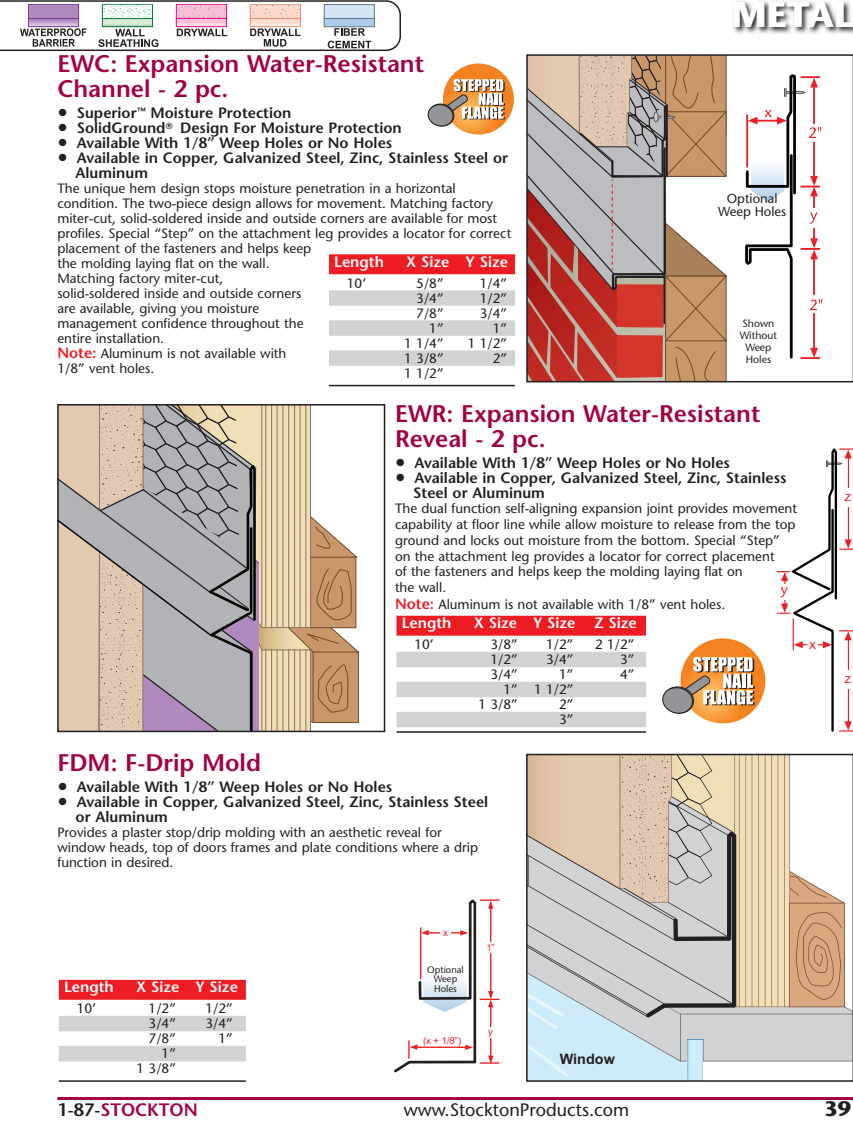
<style>
.page{position:relative;width:853px;height:1121px;background:#fff}
.page>*{position:absolute;margin:0;border:0;box-sizing:border-box;transform-origin:0 0}
.t1{font:700 36px "Stone Sans";color:#fff}
.t2{font:600 24px/25.5px "Stone Sans";color:#a30146}
.t3{font:700 21px "Stone Sans";color:#231f20}
.t4{font:18px "Stone Sans";color:#231f20}
.t5{font:600 18px "Stone Sans";color:#a30146}
.t6{font:600 15px/15px "Stone Sans";color:#231f20}
.t7{font:600 15px "Stone Sans";color:#fff}
.t8{font:700 14.4px "Arial";color:#231f20}
.t9{font:13.8px "Stone Sans";color:#ee1d23;scale:1.05 1}
.t10{font:13.5px/15px "Stone Sans";color:#231f20}
.t11{font:13.2px/13.2px "Stone Sans";color:#231f20;text-align:center}
.t12{font:10.5px/12px "Stone Sans";color:#231f20;text-align:center}
.t13{font:9.45px/9.4px "Stone Sans";color:#231f20;text-align:center}
.t14{font:9.45px "Arial";color:#ee1d23}
.s1{font-family:"Lucida Grande";font-weight:400;font-size:18px}
.s2{font-weight:600;font-size:15px;color:#ee1d23}
.s3{color:#231f20}
</style>
<div class="page">
<svg style="left:0;top:0;width:401px;height:51px"></svg>
<div style="left:329px;top:254px;width:186px;height:14px;background:#ee1d23"></div>
<div style="left:329px;top:267px;width:186px;height:7px;background:#ee1d23"></div>
<div style="left:329px;top:290px;width:186px;height:14px;background:#d1d2d4"></div>
<hr style="left:329px;top:303px;width:186px;height:3px;background:#d1d2d4">
<div style="left:329px;top:320px;width:186px;height:14px;background:#d1d2d4"></div>
<hr style="left:329px;top:333px;width:186px;height:3px;background:#d1d2d4">
<div style="left:329px;top:350px;width:186px;height:14px;background:#d1d2d4"></div>
<hr style="left:329px;top:363px;width:186px;height:3px;background:#d1d2d4">
<hr style="left:329px;top:385px;width:186px;height:1px;background:#231f20">
<img style="left:733px;top:1px;width:120px;height:33px">
<svg style="left:526px;top:54px;width:327px;height:328px"></svg>
<div style="left:804px;top:124px;width:20px;height:17px;background:#fff"></div>
<svg style="left:822px;top:295px;width:2px;height:18px"></svg>
<svg style="left:743px;top:73px;width:79px;height:286px"></svg>
<svg style="left:60px;top:407px;width:299px;height:322px"></svg>
<div style="left:57px;top:404px;width:328px;height:328px;border:2px solid #231f20"></div>
<div style="left:396px;top:615px;width:250px;height:14px;background:#ee1d23"></div>
<div style="left:396px;top:628px;width:250px;height:7px;background:#ee1d23"></div>
<div style="left:396px;top:651px;width:250px;height:14px;background:#d1d2d4"></div>
<hr style="left:396px;top:664px;width:250px;height:3px;background:#d1d2d4">
<div style="left:396px;top:681px;width:250px;height:14px;background:#d1d2d4"></div>
<hr style="left:396px;top:694px;width:250px;height:3px;background:#d1d2d4">
<div style="left:396px;top:711px;width:250px;height:14px;background:#d1d2d4"></div>
<hr style="left:396px;top:724px;width:250px;height:3px;background:#d1d2d4">
<hr style="left:396px;top:731px;width:250px;height:1px;background:#231f20">
<svg style="left:777px;top:448px;width:76px;height:284px"></svg>
<svg style="left:526px;top:753px;width:327px;height:328px"></svg>
<svg style="left:394px;top:899px;width:105px;height:173px"></svg>
<div style="left:440px;top:929px;width:11px;height:7px;background:#fff"></div>
<div style="left:59px;top:979px;width:187px;height:14px;background:#ee1d23"></div>
<div style="left:59px;top:992px;width:187px;height:7px;background:#ee1d23"></div>
<div style="left:59px;top:1015px;width:187px;height:14px;background:#d1d2d4"></div>
<hr style="left:59px;top:1028px;width:187px;height:3px;background:#d1d2d4">
<div style="left:59px;top:1045px;width:187px;height:14px;background:#d1d2d4"></div>
<hr style="left:59px;top:1058px;width:187px;height:3px;background:#d1d2d4">
<hr style="left:59px;top:1080px;width:187px;height:1px;background:#231f20">
<hr style="left:57px;top:1096px;width:796px;height:3px;background:#a30146">
<svg style="left:443px;top:63px;width:71px;height:72px"></svg>
<svg style="left:427px;top:79px;width:78px;height:48px"></svg>
<svg style="left:680px;top:638px;width:85px;height:85px"></svg>
<svg style="left:662px;top:656px;width:92px;height:58px"></svg>
<h2 class="t2" style="left:57px;top:53px;width:368px">EWC: Expansion Water-Resistant<br>Channel - 2 pc.</h2>
<p class="t6" style="left:57px;top:107px;width:236px"><span class="s1">●</span> Superior<sup>™</sup> Moisture Protection</p>
<p class="t6" style="left:57px;top:122px;width:346px"><span class="s1">●</span> SolidGround<sup>®</sup> Design For Moisture Protection</p>
<p class="t6" style="left:57px;top:137px;width:336px"><span class="s1">●</span> Available With 1/8” Weep Holes or No Holes</p>
<p class="t6" style="left:76px;top:152px;width:434px;text-indent:-18px"><span class="s1">●</span> Available in Copper, Galvanized Steel, Zinc, Stainless Steel or<br>Aluminum</p>
<p class="t10" style="left:57px;top:182px;width:455px">The unique hem design stops moisture penetration in a horizontal condition. The two-piece design allows for movement. Matching factory miter-cut, solid-soldered inside and outside corners are available for most profiles. Special “Step” on the attachment leg provides a locator for correct placement of the fasteners and helps keep<br>the molding laying flat on the wall.<br>Matching factory miter-cut,<br>solid-soldered inside and outside corners<br>are available, giving you moisture<br>management confidence throughout the<br>entire installation.<br><span class="s2">Note:</span> Aluminum is not available with<br>1/8” vent holes.</p>
<p class="t7" style="left:334px;top:256px;width:51px">Length</p>
<p class="t7" style="left:406px;top:256px;width:103px">X Size Y Size</p>
<p class="t10" style="left:347px;top:277px;width:21px">10’</p>
<p class="t10" style="left:416px;top:277px;width:29px">5/8”</p>
<p class="t10" style="left:480px;top:277px;width:29px">1/4”</p>
<p class="t10" style="left:416px;top:292px;width:29px">3/4”</p>
<p class="t10" style="left:480px;top:292px;width:29px">1/2”</p>
<p class="t10" style="left:416px;top:307px;width:29px">7/8”</p>
<p class="t10" style="left:480px;top:307px;width:29px">3/4”</p>
<p class="t10" style="left:429px;top:322px;width:16px">1”</p>
<p class="t10" style="left:493px;top:322px;width:16px">1”</p>
<p class="t10" style="left:404px;top:337px;width:41px">1 1/4”</p>
<p class="t10" style="left:468px;top:337px;width:41px">1 1/2”</p>
<p class="t10" style="left:404px;top:352px;width:41px">1 3/8”</p>
<p class="t10" style="left:493px;top:352px;width:16px">2”</p>
<p class="t10" style="left:404px;top:367px;width:41px">1 1/2”</p>
<h1 class="t1" style="left:731px;top:0;width:124px">METAL</h1>
<p class="t11" style="left:718px;top:193px;width:70px">Optional<br>Weep Holes</p>
<p class="t12" style="left:739px;top:318px;width:39px">Shown<br>Without<br>Weep<br>Holes</p>
<h2 class="t2" style="left:395px;top:403px;width:367px">EWR: Expansion Water-Resistant<br>Reveal - 2 pc.</h2>
<p class="t6" style="left:395px;top:456px;width:336px"><span class="s1">●</span> Available With 1/8” Weep Holes or No Holes</p>
<p class="t6" style="left:413px;top:471px;width:375px;text-indent:-18px"><span class="s1">●</span> Available in Copper, Galvanized Steel, Zinc, Stainless<br>Steel or Aluminum</p>
<p class="t10" style="left:395px;top:502px;width:403px;line-height:15.9px">The dual function self-aligning expansion joint provides movement capability at floor line while allow moisture to release from the top ground and locks out moisture from the bottom. Special “Step” on the attachment leg provides a locator for correct placement<br>of the fasteners and helps keep the molding laying flat on<br>the wall.<br><span class="s2">Note:</span> Aluminum is not available with 1/8” vent holes.</p>
<p class="t9" style="left:781px;top:583px;width:8px">y</p>
<p class="t7" style="left:402px;top:617px;width:51px">Length</p>
<p class="t7" style="left:474px;top:617px;width:103px">X Size Y Size</p>
<p class="t7" style="left:594px;top:617px;width:44px">Z Size</p>
<p class="t10" style="left:414px;top:638px;width:21px">10’</p>
<p class="t10" style="left:490px;top:638px;width:29px">3/8”</p>
<p class="t10" style="left:546px;top:638px;width:29px">1/2”</p>
<p class="t10" style="left:595px;top:638px;width:41px">2 1/2”</p>
<p class="t10" style="left:490px;top:653px;width:29px">1/2”</p>
<p class="t10" style="left:546px;top:653px;width:29px">3/4”</p>
<p class="t10" style="left:620px;top:653px;width:16px">3”</p>
<p class="t10" style="left:490px;top:668px;width:29px">3/4”</p>
<p class="t10" style="left:559px;top:668px;width:16px">1”</p>
<p class="t10" style="left:620px;top:668px;width:16px">4”</p>
<p class="t10" style="left:478px;top:683px;width:96px;text-indent:25px">1” 1 1/2”<br>1 3/8”</p>
<p class="t10" style="left:559px;top:698px;width:16px">2”<br>3”</p>
<h2 class="t2" style="left:57px;top:752px;width:205px">FDM: F-Drip Mold</h2>
<p class="t6" style="left:57px;top:780px;width:336px"><span class="s1">●</span> Available With 1/8” Weep Holes or No Holes</p>
<p class="t6" style="left:76px;top:795px;width:414px;text-indent:-18px"><span class="s1">●</span> Available in Copper, Galvanized Steel, Zinc, Stainless Steel or Aluminum</p>
<p class="t10" style="left:57px;top:826px;width:422px">Provides a plaster stop/drip molding with an aesthetic reveal for window heads, top of doors frames and plate conditions where a drip function in desired.</p>
<p class="t9" style="left:808px;top:638px;width:9px">x</p>
<p class="t14" style="left:443px;top:927px;width:6px">x</p>
<p class="t14" style="left:486px;top:941px;width:10px">1”</p>
<p class="t9" style="left:844px;top:491px;width:8px">z</p>
<p class="t9" style="left:844px;top:672px;width:8px">z</p>
<p class="t13" style="left:427px;top:965px;width:38px">Optional<br>Weep<br>Holes</p>
<p class="t7" style="left:64px;top:981px;width:51px">Length</p>
<p class="t7" style="left:136px;top:981px;width:103px">X Size Y Size</p>
<p class="t10" style="left:77px;top:1002px;width:21px">10’</p>
<p class="t10" style="left:149px;top:1002px;width:29px">1/2”</p>
<p class="t10" style="left:205px;top:1002px;width:29px">1/2”</p>
<p class="t10" style="left:149px;top:1017px;width:29px">3/4”</p>
<p class="t10" style="left:205px;top:1017px;width:29px">3/4”</p>
<p class="t10" style="left:149px;top:1032px;width:29px">7/8”</p>
<p class="t10" style="left:218px;top:1032px;width:16px">1”</p>
<p class="t10" style="left:137px;top:1047px;width:41px;text-align:right">1”<br>1 3/8”</p>
<h3 class="t5" style="left:57px;top:1102px;width:142px"><span class="s3">1-87-</span>STOCKTON</h3>
<h3 class="t4" style="left:404px;top:1102px;width:227px">www.StocktonProducts.com</h3>
<h3 class="t3" style="left:824px;top:1100px;width:28px">39</h3>
<p class="t14" style="left:488px;top:1025px;width:6px">y</p>
<p class="t14" style="left:423px;top:1035px;width:40px">(x + 1/8”)</p>
<p class="t8" style="left:560px;top:1053px;width:57px">Window</p>
</div>
